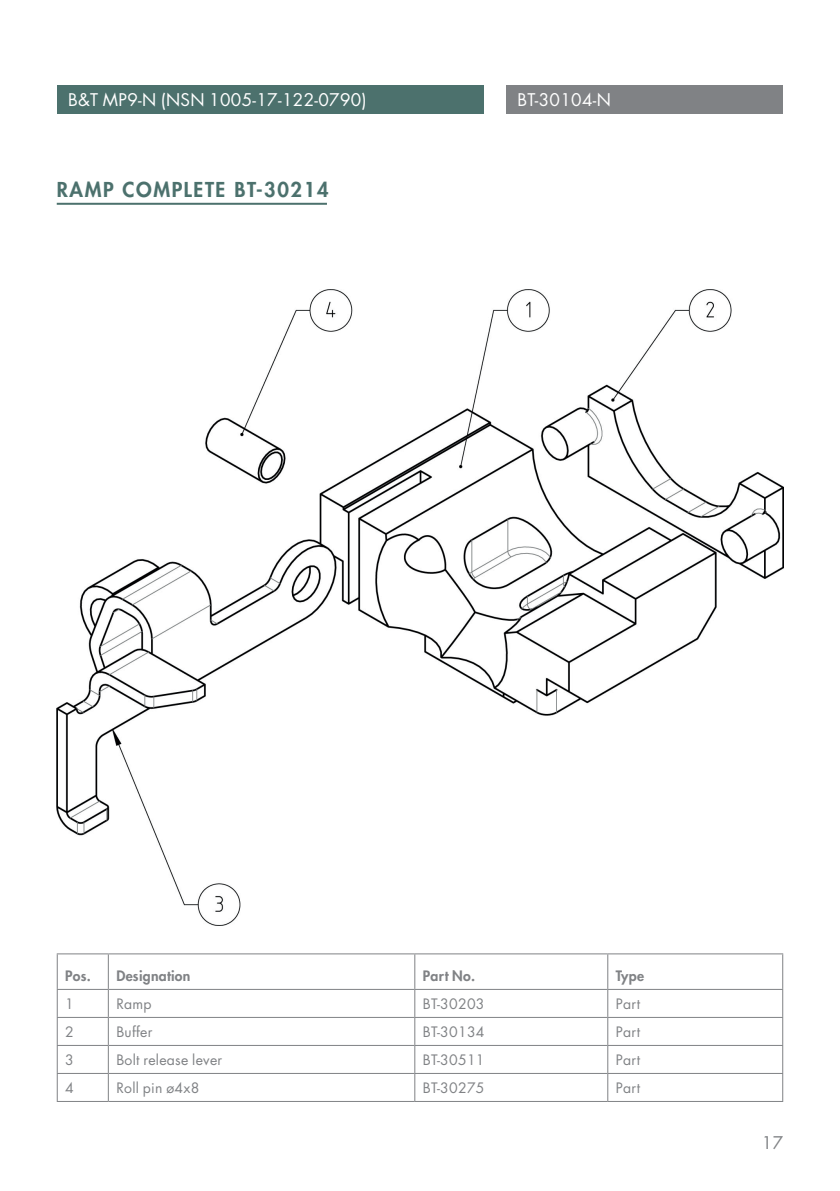
<style>
.page{position:relative;width:840px;height:1191px;background:#fff}
.page>*{position:absolute;margin:0;border:0;box-sizing:border-box;transform-origin:0 0}
.t1{font:800 20px "Futura LT";letter-spacing:.08em;color:#4c716d}
.t2{font:17px "Futura LT";letter-spacing:.02em;color:#fff}
.t3{font:17px "Futura LT";color:#808285}
.t4{font:14px "Futura LT";letter-spacing:.02em;color:#808285}
.t5{font:800 14px "Futura LT";letter-spacing:.02em;color:#808285}
</style>
<div class="page">
<div style="left:57px;top:85px;width:426px;height:28px;background:#4c716d"></div>
<div style="left:506px;top:85px;width:276px;height:28px;background:#808285"></div>
<hr style="left:57px;top:203px;width:270px;height:2px;background:#4c716d">
<hr style="left:57px;top:1017px;width:51px;height:1px;background:#808285">
<hr style="left:108px;top:1017px;width:306px;height:1px;background:#808285">
<hr style="left:414px;top:1017px;width:193px;height:1px;background:#808285">
<hr style="left:607px;top:1017px;width:175px;height:1px;background:#808285">
<hr style="left:57px;top:1045px;width:51px;height:1px;background:#808285">
<hr style="left:108px;top:1045px;width:306px;height:1px;background:#808285">
<hr style="left:414px;top:1045px;width:193px;height:1px;background:#808285">
<hr style="left:607px;top:1045px;width:175px;height:1px;background:#808285">
<hr style="left:57px;top:1073px;width:51px;height:1px;background:#808285">
<svg style="left:57px;top:990px;width:1px;height:111px"></svg>
<hr style="left:108px;top:1073px;width:306px;height:1px;background:#808285">
<svg style="left:108px;top:990px;width:1px;height:111px"></svg>
<hr style="left:414px;top:1073px;width:193px;height:1px;background:#808285">
<svg style="left:414px;top:990px;width:1px;height:111px"></svg>
<hr style="left:607px;top:1073px;width:175px;height:1px;background:#808285">
<svg style="left:607px;top:990px;width:1px;height:111px"></svg>
<hr style="left:57px;top:1101px;width:51px;height:1px;background:#808285">
<hr style="left:108px;top:1101px;width:306px;height:1px;background:#808285">
<hr style="left:414px;top:1101px;width:193px;height:1px;background:#808285">
<hr style="left:607px;top:1101px;width:175px;height:1px;background:#808285">
<hr style="left:57px;top:953px;width:51px;height:1px;background:#808285">
<hr style="left:57px;top:954px;width:1px;height:35px;background:#808285">
<hr style="left:108px;top:953px;width:306px;height:1px;background:#808285">
<hr style="left:108px;top:954px;width:1px;height:35px;background:#808285">
<hr style="left:414px;top:953px;width:193px;height:1px;background:#808285">
<hr style="left:414px;top:954px;width:1px;height:35px;background:#808285">
<hr style="left:607px;top:953px;width:175px;height:1px;background:#808285">
<hr style="left:607px;top:954px;width:1px;height:35px;background:#808285">
<hr style="left:781px;top:954px;width:1px;height:35px;background:#808285">
<hr style="left:57px;top:989px;width:51px;height:1px;background:#808285">
<hr style="left:108px;top:989px;width:306px;height:1px;background:#808285">
<hr style="left:414px;top:989px;width:193px;height:1px;background:#808285">
<hr style="left:607px;top:989px;width:175px;height:1px;background:#808285">
<img style="left:57px;top:290px;width:725px;height:635px">
<p class="t2" style="left:68px;top:89px;width:300px">B&amp;T MP9-N (NSN 1005-17-122-0790)</p>
<p class="t2" style="left:517px;top:89px;width:95px">BT-30104-N</p>
<h1 class="t1" style="left:57px;top:176px;width:273px">RAMP COMPLETE BT-30214</h1>
<p class="t5" style="left:65px;top:967px;width:27px">Pos.</p>
<p class="t5" style="left:116px;top:967px;width:76px">Designation</p>
<p class="t5" style="left:422px;top:967px;width:54px">Part No.</p>
<p class="t5" style="left:615px;top:967px;width:30px">Type</p>
<p class="t4" style="left:65px;top:995px;width:10px">1</p>
<p class="t4" style="left:116px;top:995px;width:37px">Ramp</p>
<p class="t4" style="left:422px;top:995px;width:63px">BT-30203</p>
<p class="t4" style="left:615px;top:995px;width:26px">Part</p>
<p class="t4" style="left:65px;top:1023px;width:10px">2</p>
<p class="t4" style="left:116px;top:1023px;width:38px">Buffer</p>
<p class="t4" style="left:422px;top:1023px;width:63px">BT-30134</p>
<p class="t4" style="left:615px;top:1023px;width:26px">Part</p>
<p class="t4" style="left:65px;top:1051px;width:10px">3</p>
<p class="t4" style="left:116px;top:1051px;width:107px">Bolt release lever</p>
<p class="t4" style="left:422px;top:1051px;width:63px">BT-30511</p>
<p class="t4" style="left:615px;top:1051px;width:26px">Part</p>
<p class="t4" style="left:65px;top:1079px;width:10px">4</p>
<p class="t4" style="left:116px;top:1079px;width:84px">Roll pin ø4x8</p>
<p class="t4" style="left:422px;top:1079px;width:63px">BT-30275</p>
<p class="t4" style="left:615px;top:1079px;width:26px">Part</p>
<p class="t3" style="left:761px;top:1132px;width:23px">17</p>
</div>
